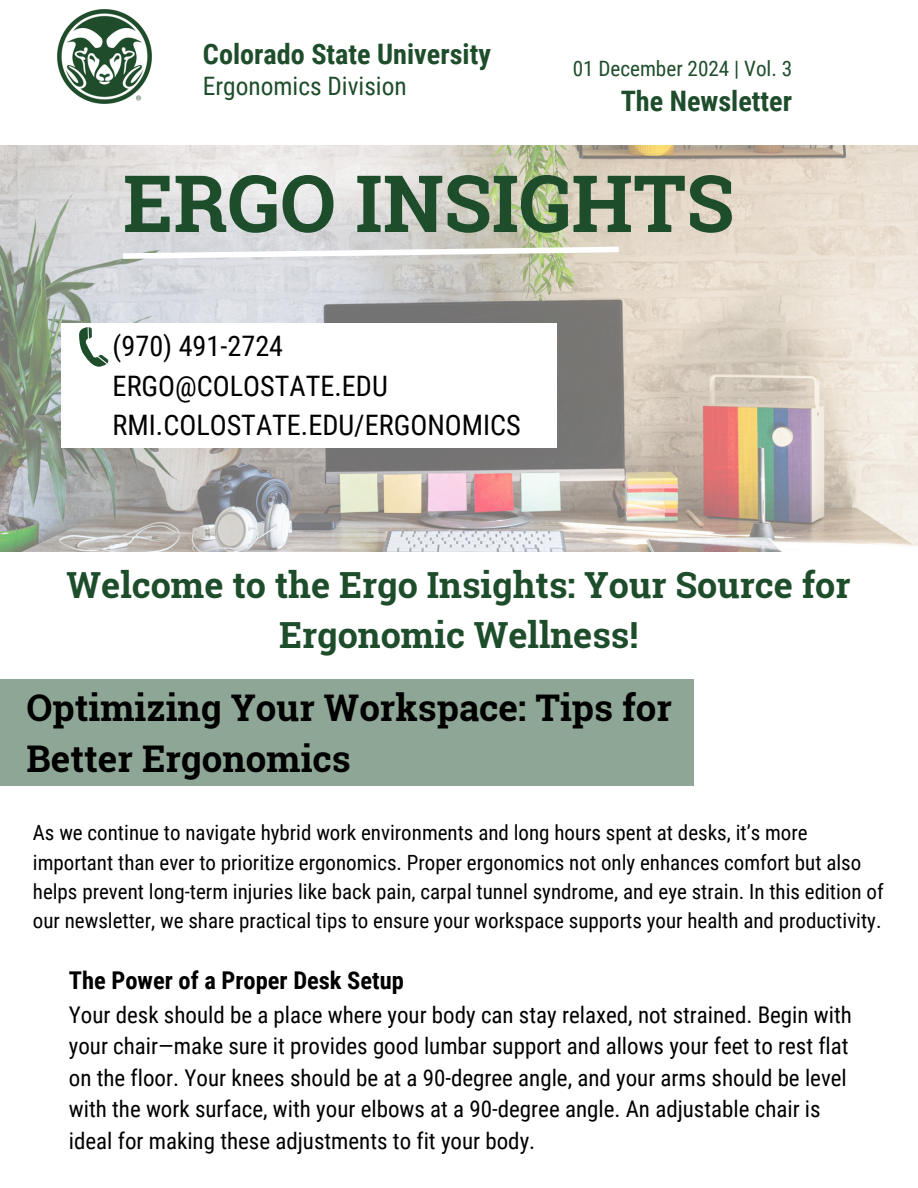
<style>
.page{position:relative;width:918px;height:1188px;background:#fff}
.page>*{position:absolute;margin:0;border:0;box-sizing:border-box;transform-origin:0 0}
.t1{font:700 79.05px "Roboto Slab";color:#1e4d2b}
.t2{font:700 36.75px/50.7px "Roboto Slab";color:#000}
.t3{font:700 36px/49.5px "Roboto Slab";color:#1e4d2b;text-align:center}
.t4{font:28.2px/39.2px "Roboto Condensed";color:#000}
.t5{font:700 28.2px "Roboto Condensed";color:#1e4d2b}
.t6{font:25.35px "Roboto Condensed";color:#1e4d2b}
.t7{font:700 24.45px "Roboto Condensed";color:#000}
.t8{font:22.95px/31.5px "Roboto Condensed";color:#000}
.t9{font:21.15px "Roboto Condensed";color:#1e4d2b}
.t10{font:21px/29.2px "Roboto Condensed";color:#000}
</style>
<div class="page">
<img style="left:0;top:146px;width:918px;height:406px">
<svg style="left:117px;top:244px;width:507px;height:18px"></svg>
<img style="left:57px;top:9px;width:95px;height:95px">
<div style="left:61px;top:323px;width:496px;height:125px;background:#fff"></div>
<svg style="left:79px;top:327px;width:29px;height:40px"></svg>
<div style="left:0;top:679px;width:694px;height:106px;background:#8ea695"></div>
<p class="t5" style="left:203px;top:38px;width:290px">Colorado State University</p>
<h4 class="t6" style="left:203px;top:72px;width:205px">Ergonomics Division</h4>
<p class="t9" style="left:573px;top:57px;width:221px">01 December 2024 | Vol. 3</p>
<h5 class="t5" style="left:621px;top:85px;width:173px">The Newsletter</h5>
<h4 class="t1" style="left:123px;top:149px;width:613px">ERGO INSIGHTS</h4>
<p class="t4" style="left:113px;top:327px;width:410px">(970) 491-2724<br>ERGO@COLOSTATE.EDU<br>RMI.COLOSTATE.EDU/ERGONOMICS</p>
<h1 class="t3" style="left:67px;top:560px;width:785px">Welcome to the Ergo Insights: Your Source for<br>Ergonomic Wellness!</h1>
<p class="t2" style="left:27px;top:681px;width:647px">Optimizing Your Workspace: Tips for<br>Better Ergonomics</p>
<h2 class="t10" style="left:33px;top:819px;width:852px">As we continue to navigate hybrid work environments and long hours spent at desks, it’s more important than ever to prioritize ergonomics. Proper ergonomics not only enhances comfort but also helps prevent long-term injuries like back pain, carpal tunnel syndrome, and eye strain. In this edition of our newsletter, we share practical tips to ensure your workspace supports your health and productivity.</h2>
<p class="t7" style="left:69px;top:966px;width:337px">The Power of a Proper Desk Setup</p>
<h3 class="t8" style="left:69px;top:999px;width:785px">Your desk should be a place where your body can stay relaxed, not strained. Begin with your chair—make sure it provides good lumbar support and allows your feet to rest flat on the floor. Your knees should be at a 90-degree angle, and your arms should be level with the work surface, with your elbows at a 90-degree angle. An adjustable chair is ideal for making these adjustments to fit your body.</h3>
</div>
